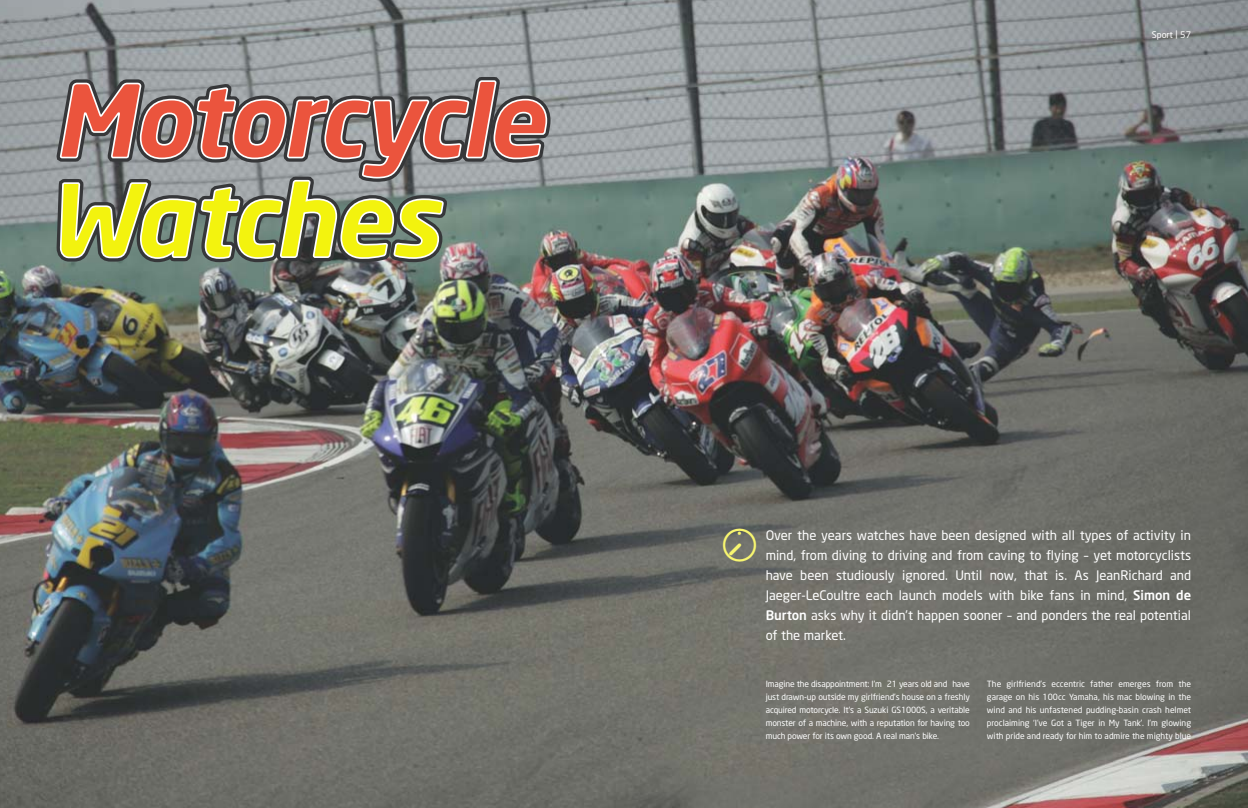
<style>
.page{position:relative;width:1248px;height:808px;background:#fff}
.page>*{position:absolute;margin:0;border:0;box-sizing:border-box;transform-origin:0 0}
.t1{font:33px "QP";color:#f8f670}
.t2{font:13px/20px "Neo Sans";color:#fff;text-align:justify}
.t3{font:9px "Neo Sans";color:#fff}
.t4{font:8.5px/13px "Neo Sans";letter-spacing:-.01em;color:#fff;text-align:justify}
.s1{font-weight:500}
</style>
<div class="page">
<img style="left:0;top:0;width:1247px;height:808px">
<svg style="left:52px;top:73px;width:498px;height:194px;background:#a4906f"></svg>
<p class="t3" style="left:1151px;top:31px;width:41px">Sport | 57</p>
<h1 class="t1" style="left:723px;top:524px;width:34px">6</h1>
<p class="t2" style="left:765px;top:526px;width:427px">Over the years watches have been designed with all types of activity in mind, from diving to driving and from caving to flying – yet motorcyclists have been studiously ignored. Until now, that is. As JeanRichard and Jaeger-LeCoultre each launch models with bike fans in mind, <span class="s1">Simon de Burton</span> asks why it didn’t happen sooner – and ponders the real potential of the market.</p>
<p class="t4" style="left:765px;top:678px;width:206px">Imagine the disappointment: I’m 21 years old and have just drawn-up outside my girlfriend’s house on a freshly acquired motorcycle. It’s a Suzuki GS1000S, a veritable monster of a machine, with a reputation for having too much power for its own good. A real man’s bike.</p>
<p class="t4" style="left:986px;top:678px;width:206px">The girlfriend’s eccentric father emerges from the garage on his 100cc Yamaha, his mac blowing in the wind and his unfastened pudding-basin crash helmet proclaiming ‘I’ve Got a Tiger in My Tank’. I’m glowing with pride and ready for him to admire the mighty blue</p>
</div>
